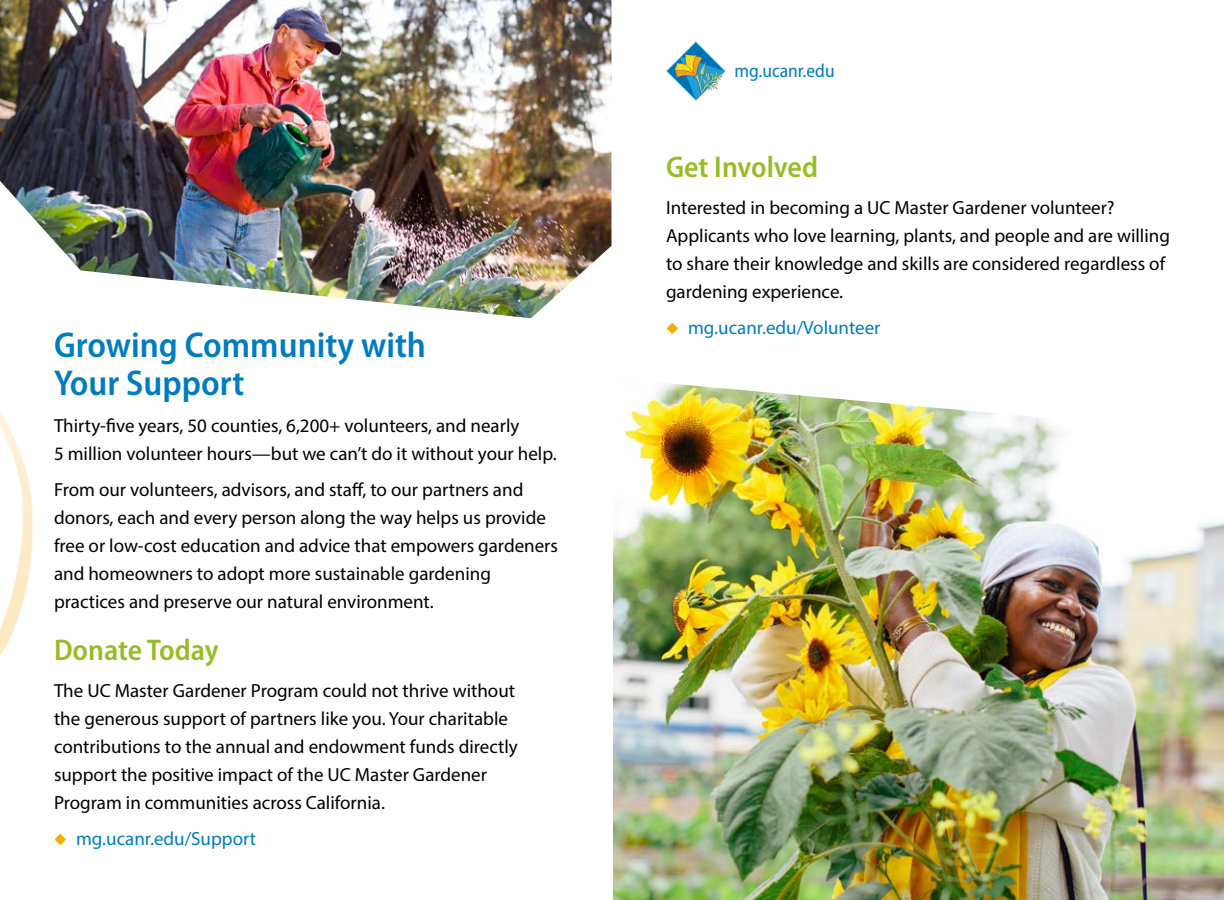
<style>
.page{position:relative;width:1224px;height:900px;background:#fff}
.page>*{position:absolute;margin:0;border:0;box-sizing:border-box;transform-origin:0 0}
.t1{font:600 semi-condensed 36px/38.4px "Myriad Pro";color:#007cc0}
.t2{font:600 semi-condensed 30px "Myriad Pro";color:#97bd26}
.t3{font:19px/28px "Myriad Pro";color:#000}
.t4{font:19px "Myriad Pro";color:#007cc0}
.t5{font:semi-condensed 19px "Myriad Pro";color:#007cc0}
.s1{color:#f0b000}
</style>
<div class="page">
<img style="left:0;top:410px;width:33px;height:245px">
<img style="left:613px;top:384px;width:611px;height:516px">
<img style="left:0;top:0;width:611px;height:318px">
<svg style="left:666px;top:41px;width:59px;height:60px"></svg>
<h1 class="t1" style="left:54px;top:325px;width:374px">Growing Community with<br>Your Support</h1>
<p class="t3" style="left:54px;top:412px;width:504px">Thirty-five years, 50 counties, 6,200+ volunteers, and nearly<br>5 million volunteer hours—but we can’t do it without your help.</p>
<p class="t3" style="left:54px;top:476px;width:506px">From our volunteers, advisors, and staff, to our partners and donors, each and every person along the way helps us provide free or low-cost education and advice that empowers gardeners and homeowners to adopt more sustainable gardening practices and preserve our natural environment.</p>
<h2 class="t2" style="left:54px;top:631px;width:166px">Donate Today</h2>
<p class="t3" style="left:54px;top:677px;width:465px">The UC Master Gardener Program could not thrive without the generous support of partners like you. Your charitable contributions to the annual and endowment funds directly support the positive impact of the UC Master Gardener Program in communities across California.</p>
<p class="t4" style="left:54px;top:827px;width:204px"><span class="s1">◆</span> mg.ucanr.edu/Support</p>
<p class="t5" style="left:735px;top:59px;width:102px">mg.ucanr.edu</p>
<h2 class="t2" style="left:666px;top:148px;width:154px">Get Involved</h2>
<p class="t3" style="left:666px;top:193px;width:506px">Interested in becoming a UC Master Gardener volunteer?<br>Applicants who love learning, plants, and people and are willing to share their knowledge and skills are considered regardless of gardening experience.</p>
<p class="t4" style="left:666px;top:315px;width:216px"><span class="s1">◆</span> mg.ucanr.edu/Volunteer</p>
</div>
